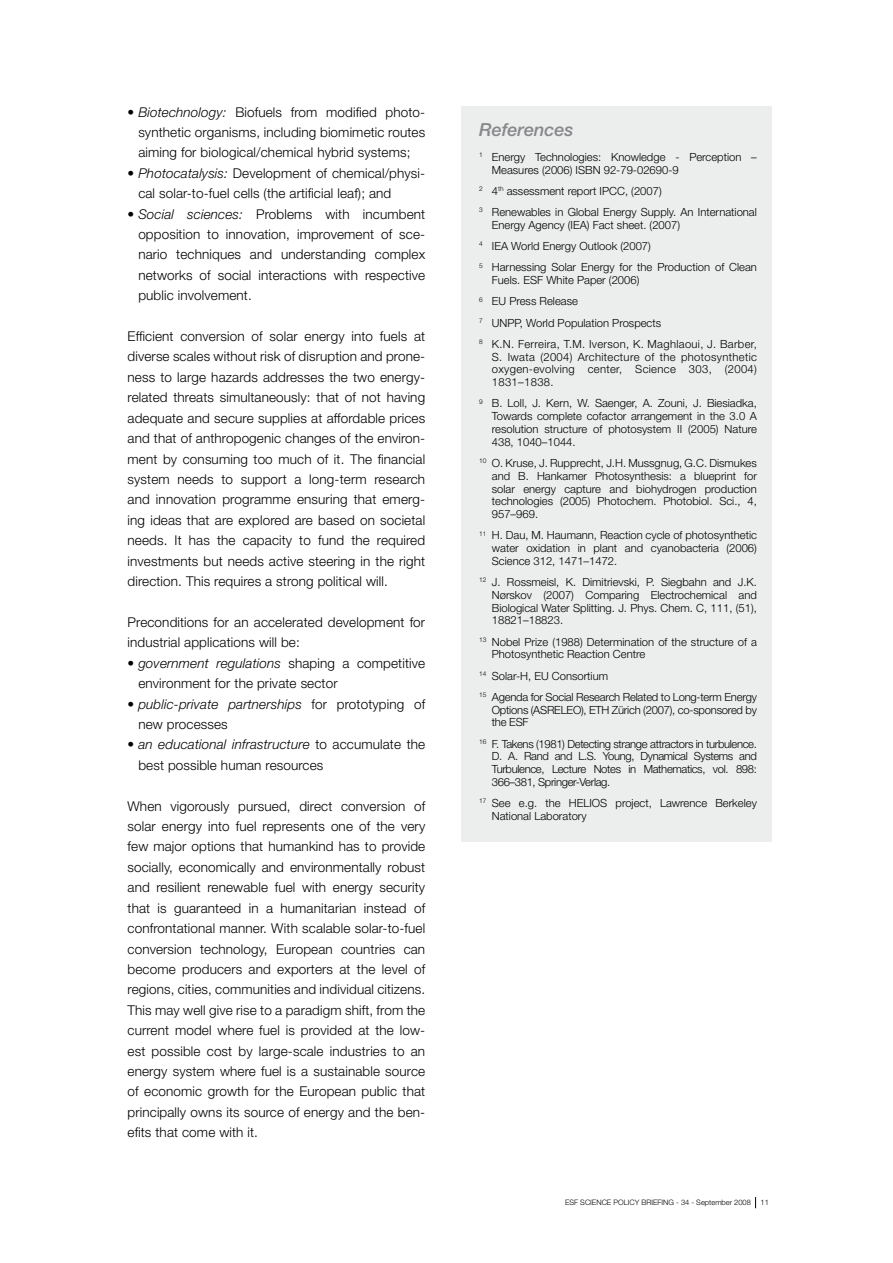
<style>
.page{position:relative;width:893px;height:1263px;background:#fff}
.page>*{position:absolute;margin:0;border:0;box-sizing:border-box;transform-origin:0 0}
.t1{font:italic 500 18px "Helvetica Neue LT Std";color:#87888a}
.t2{font:300 13.5px/20.4px "Helvetica Neue LT Std";letter-spacing:.01em;color:#000}
.t3{font:300 11.25px/12.8px "Helvetica Neue LT Std";color:#000}
.t4{font:300 11.25px/21.3px "Helvetica Neue LT Std";letter-spacing:-.02em;color:#000}
.t5{font:300 7.5px "Helvetica Neue LT Std";color:#000}
.s1{font-style:italic}
</style>
<div class="page">
<div style="left:461px;top:106px;width:311px;height:736px;background:#eceded"></div>
<p class="t2" style="left:138px;top:101px;width:288px;text-align:justify;text-indent:-11px"><span class="s1">• Biotechnology:</span> Biofuels from modified photo&shy;synthetic organisms, including biomimetic routes aiming for biological/chemical hybrid systems;</p>
<p class="t2" style="left:138px;top:162px;width:288px;text-indent:-11px"><span class="s1">• Photocatalysis:</span> Development of chemical/physi&shy;cal solar-to-fuel cells (the artificial leaf); and</p>
<p class="t2" style="left:138px;top:203px;width:288px;text-align:justify;text-indent:-11px"><span class="s1">• Social sciences:</span> Problems with incumbent opposition to innovation, improvement of sce&shy;nario techniques and understanding complex networks of social interactions with respective public involvement.</p>
<p class="t2" style="left:128px;top:326px;width:299px;text-align:justify">Efficient conversion of solar energy into fuels at diverse scales without risk of disruption and prone&shy;ness to large hazards addresses the two energy&shy;related threats simultaneously: that of not having adequate and secure supplies at affordable prices and that of anthropogenic changes of the environ&shy;ment by consuming too much of it. The financial system needs to support a long-term research and innovation programme ensuring that emerg&shy;ing ideas that are explored are based on societal needs. It has the capacity to fund the required investments but needs active steering in the right direction. This requires a strong political will.</p>
<p class="t2" style="left:128px;top:612px;width:299px">Preconditions for an accelerated development for industrial applications will be:</p>
<p class="t2" style="left:138px;top:652px;width:288px;text-indent:-11px"><span class="s1">• government regulations</span> shaping a competitive environment for the private sector</p>
<p class="t2" style="left:138px;top:693px;width:288px;text-indent:-11px"><span class="s1">• public-private partnerships</span> for prototyping of new processes</p>
<p class="t2" style="left:138px;top:734px;width:288px;text-indent:-11px"><span class="s1">• an educational infrastructure</span> to accumulate the best possible human resources</p>
<p class="t2" style="left:128px;top:795px;width:299px;text-align:justify">When vigorously pursued, direct conversion of solar energy into fuel represents one of the very few major options that humankind has to provide socially, economically and environmentally robust and resilient renewable fuel with energy security that is guaranteed in a humanitarian instead of confrontational manner. With scalable solar-to-fuel conversion technology, European countries can become producers and exporters at the level of regions, cities, communities and individual citizens.<br>This may well give rise to a paradigm shift, from the current model where fuel is provided at the low&shy;est possible cost by large-scale industries to an energy system where fuel is a sustainable source of economic growth for the European public that principally owns its source of energy and the ben&shy;efits that come with it.</p>
<h1 class="t1" style="left:479px;top:119px;width:96px">References</h1>
<p class="t3" style="left:492px;top:150px;width:267px;text-indent:-13px"><sup>1</sup> Energy Technologies: Knowledge - Perception –<br>Measures (2006) ISBN 92-79-02690-9</p>
<p class="t3" style="left:479px;top:180px;width:279px;line-height:21.3px"><sup>2</sup> 4<sup>th</sup> assessment report IPCC, (2007)<br><sup>3</sup> Renewables in Global Energy Supply. An International</p>
<p class="t3" style="left:479px;top:214px;width:279px;line-height:21.3px;text-indent:13px">Energy Agency (IEA) Fact sheet. (2007)<br><sup>4</sup> IEA World Energy Outlook (2007)<br><sup>5</sup> Harnessing Solar Energy for the Production of Clean</p>
<p class="t3" style="left:479px;top:269px;width:279px;line-height:21.3px;text-indent:13px">Fuels. ESF White Paper (2006)<br><sup>6</sup> EU Press Release<br><sup>7</sup> UNPP, World Population Prospects<br><sup>8</sup> K.N. Ferreira, T.M. Iverson, K. Maghlaoui, J. Barber,</p>
<p class="t3" style="left:492px;top:350px;width:267px;text-align:justify">S. Iwata (2004) Architecture of the photosynthetic oxygen-evolving center, Science 303, (2004)<br>1831–1838.</p>
<p class="t3" style="left:492px;top:397px;width:267px;text-align:justify;text-indent:-13px"><sup>9</sup> B. Loll, J. Kern, W. Saenger, A. Zouni, J. Biesiadka, Towards complete cofactor arrangement in the 3.0 A resolution structure of photosystem II (2005) Nature 438, 1040–1044.</p>
<p class="t3" style="left:492px;top:456px;width:267px;text-align:justify;text-indent:-13px"><sup>10</sup> O. Kruse, J. Rupprecht, J.H. Mussgnug, G.C. Dismukes and B. Hankamer Photosynthesis: a blueprint for solar energy capture and biohydrogen production technologies (2005) Photochem. Photobiol. Sci., 4, 957–969.</p>
<p class="t3" style="left:492px;top:529px;width:267px;text-align:justify;text-indent:-13px"><sup>11</sup> H. Dau, M. Haumann, Reaction cycle of photosynthetic water oxidation in plant and cyanobacteria (2006)<br>Science 312, 1471–1472.</p>
<p class="t3" style="left:492px;top:575px;width:267px;text-align:justify;text-indent:-13px"><sup>12</sup> J. Rossmeisl, K. Dimitrievski, P. Siegbahn and J.K.<br>Nørskov (2007) Comparing Electrochemical and Biological Water Splitting. J. Phys. Chem. C, 111, (51), 18821–18823.</p>
<p class="t3" style="left:492px;top:635px;width:267px;text-indent:-13px"><sup>13</sup> Nobel Prize (1988) Determination of the structure of a<br>Photosynthetic Reaction Centre</p>
<p class="t4" style="left:479px;top:665px;width:279px"><sup>14</sup> Solar-H, EU Consortium<br><sup>15</sup> Agenda for Social Research Related to Long-term Energy</p>
<p class="t4" style="left:492px;top:703px;width:267px;line-height:12.8px">Options (ASRELEO), ETH Zürich (2007), co-sponsored by the ESF</p>
<p class="t3" style="left:492px;top:737px;width:267px;text-align:justify;text-indent:-13px"><sup>16</sup> F. Takens (1981) Detecting strange attractors in turbulence.<br>D. A. Rand and L.S. Young, Dynamical Systems and Turbulence, Lecture Notes in Mathematics, vol. 898:<br>366–381, Springer-Verlag.</p>
<p class="t3" style="left:492px;top:796px;width:267px;text-indent:-13px"><sup>17</sup> See e.g. the HELIOS project, Lawrence Berkeley<br>National Laboratory</p>
<p class="t5" style="left:565px;top:1197px;width:187px">ESF SCIENCE POLICY BRIEFING - 34 - September 2008</p>
<p class="t5" style="left:760px;top:1197px;width:10px">11</p>
</div>
